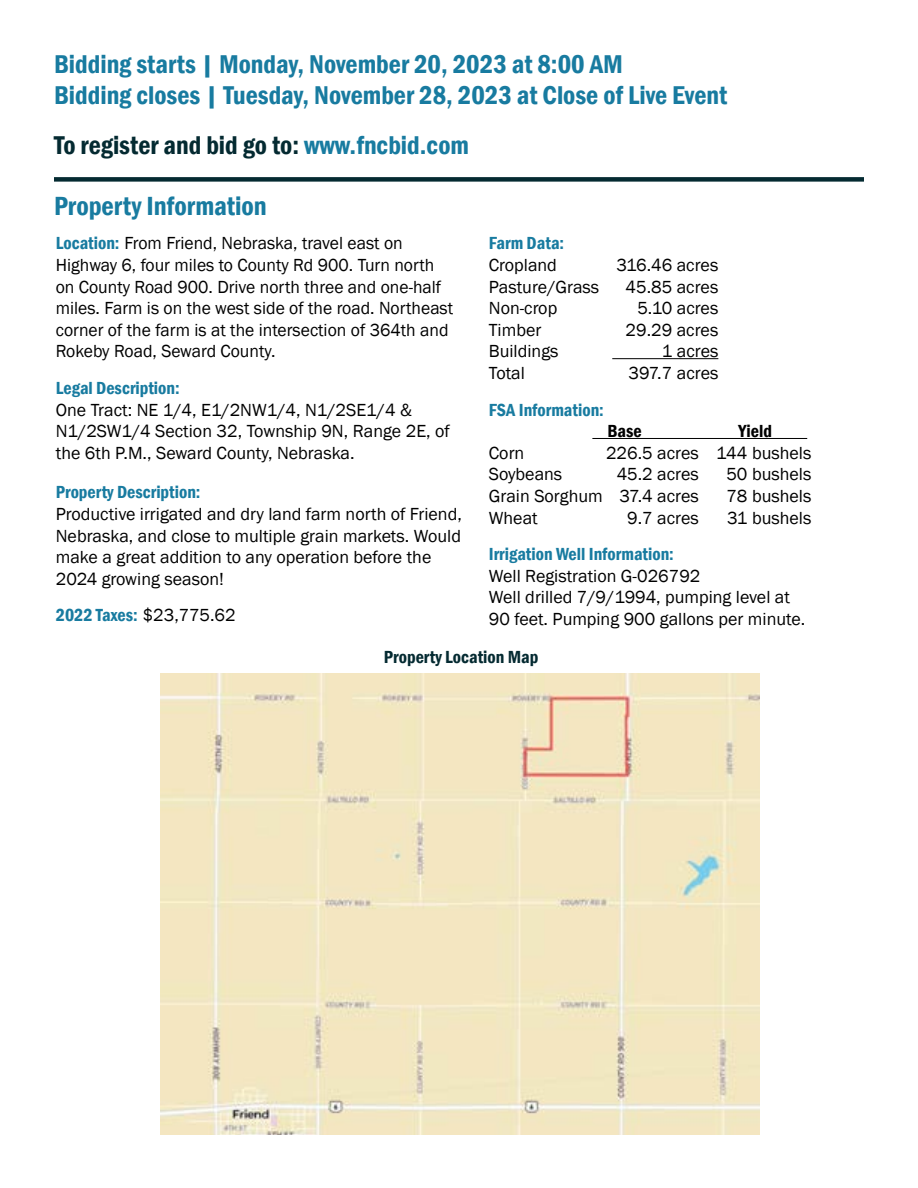
<style>
.page{position:relative;width:918px;height:1188px;background:#fff}
.page>*{position:absolute;margin:0;border:0;box-sizing:border-box;transform-origin:0 0}
.t1{font:600 condensed 27px "Franklin Gothic";letter-spacing:-.005em;color:#187ba0}
.t2{font:600 condensed 26.4px/31.8px "Franklin Gothic";color:#187ba0}
.t3{font:600 condensed 26.4px "Franklin Gothic";color:#042a31}
.t4{font:18px/21.6px "Franklin Gothic";color:#000}
.t5{font:600 condensed 18px "Franklin Gothic";color:#187ba0}
.t6{font:600 condensed 18px "Franklin Gothic";color:#042a31}
.t7{font:600 condensed 18px "Franklin Gothic";color:#000}
.s1{color:#187ba0}
.s2{font-weight:600;font-stretch:condensed;color:#187ba0}
.s3{font-weight:400;font-stretch:normal;color:#000}
</style>
<div class="page">
<div style="left:54px;top:177px;width:810px;height:5px;background:#042a31"></div>
<hr style="left:612px;top:358px;width:106px;height:1px;background:#000">
<hr style="left:592px;top:438px;width:215px;height:1px;background:#000">
<img style="left:161px;top:674px;width:598px;height:461px">
<h2 class="t2" style="left:54px;top:47px;width:675px">Bidding starts | Monday, November 20, 2023 at 8:00 AM<br>Bidding closes | Tuesday, November 28, 2023 at Close of Live Event</h2>
<h2 class="t3" style="left:54px;top:127px;width:416px">To register and bid go to: <span class="s1">www.fncbid.com</span></h2>
<h1 class="t1" style="left:54px;top:188px;width:214px">Property Information</h1>
<p class="t4" style="left:56px;top:233px;width:399px"><span class="s2">Location:</span> From Friend, Nebraska, travel east on Highway 6, four miles to County Rd 900. Turn north on County Road 900. Drive north three and one-half miles. Farm is on the west side of the road. Northeast corner of the farm is at the intersection of 364th and Rokeby Road, Seward County.</p>
<p class="t5" style="left:56px;top:376px;width:125px">Legal Description:</p>
<p class="t4" style="left:56px;top:399px;width:396px">One Tract: NE 1/4, E1/2NW1/4, N1/2SE1/4 &amp;<br>N1/2SW1/4 Section 32, Township 9N, Range 2E, of the 6th P.M., Seward County, Nebraska.</p>
<p class="t5" style="left:56px;top:480px;width:146px">Property Description:</p>
<p class="t4" style="left:56px;top:504px;width:408px">Productive irrigated and dry land farm north of Friend, Nebraska, and close to multiple grain markets. Would make a great addition to any operation before the 2024 growing season!</p>
<p class="t5" style="left:56px;top:603px;width:181px">2022 Taxes: <span class="s3">$23,775.62</span></p>
<p class="t5" style="left:489px;top:231px;width:77px">Farm Data:</p>
<p class="t4" style="left:489px;top:255px;width:70px">Cropland</p>
<p class="t4" style="left:617px;top:255px;width:103px">316.46 acres</p>
<p class="t4" style="left:489px;top:276px;width:112px">Pasture/Grass</p>
<p class="t4" style="left:626px;top:276px;width:94px">45.85 acres</p>
<p class="t4" style="left:489px;top:298px;width:70px">Non-crop</p>
<p class="t4" style="left:637px;top:298px;width:82px">5.10 acres</p>
<p class="t4" style="left:489px;top:319px;width:54px">Timber</p>
<p class="t4" style="left:626px;top:319px;width:94px">29.29 acres</p>
<p class="t4" style="left:489px;top:341px;width:71px">Buildings</p>
<p class="t4" style="left:662px;top:341px;width:58px">1 acres</p>
<p class="t4" style="left:489px;top:363px;width:38px">Total</p>
<p class="t4" style="left:629px;top:363px;width:91px">397.7 acres</p>
<p class="t5" style="left:489px;top:397px;width:116px">FSA Information:</p>
<p class="t7" style="left:607px;top:419px;width:36px">Base</p>
<p class="t7" style="left:739px;top:419px;width:35px">Yield</p>
<p class="t4" style="left:489px;top:442px;width:37px">Corn</p>
<p class="t4" style="left:606px;top:442px;width:207px">226.5 acres 144 bushels</p>
<p class="t4" style="left:489px;top:464px;width:75px">Soybeans</p>
<p class="t4" style="left:617px;top:464px;width:84px">45.2 acres</p>
<p class="t4" style="left:726px;top:464px;width:86px">50 bushels</p>
<p class="t4" style="left:489px;top:486px;width:212px">Grain Sorghum 37.4 acres</p>
<p class="t4" style="left:726px;top:486px;width:86px">78 bushels</p>
<p class="t4" style="left:489px;top:507px;width:50px">Wheat</p>
<p class="t4" style="left:627px;top:507px;width:73px">9.7 acres</p>
<p class="t4" style="left:727px;top:507px;width:86px">31 bushels</p>
<p class="t5" style="left:489px;top:542px;width:187px">Irrigation Well Information:</p>
<p class="t4" style="left:489px;top:565px;width:318px">Well Registration G-026792<br>Well drilled 7/9/1994, pumping level at<br>90 feet. Pumping 900 gallons per minute.</p>
<p class="t6" style="left:384px;top:645px;width:156px">Property Location Map</p>
</div>
